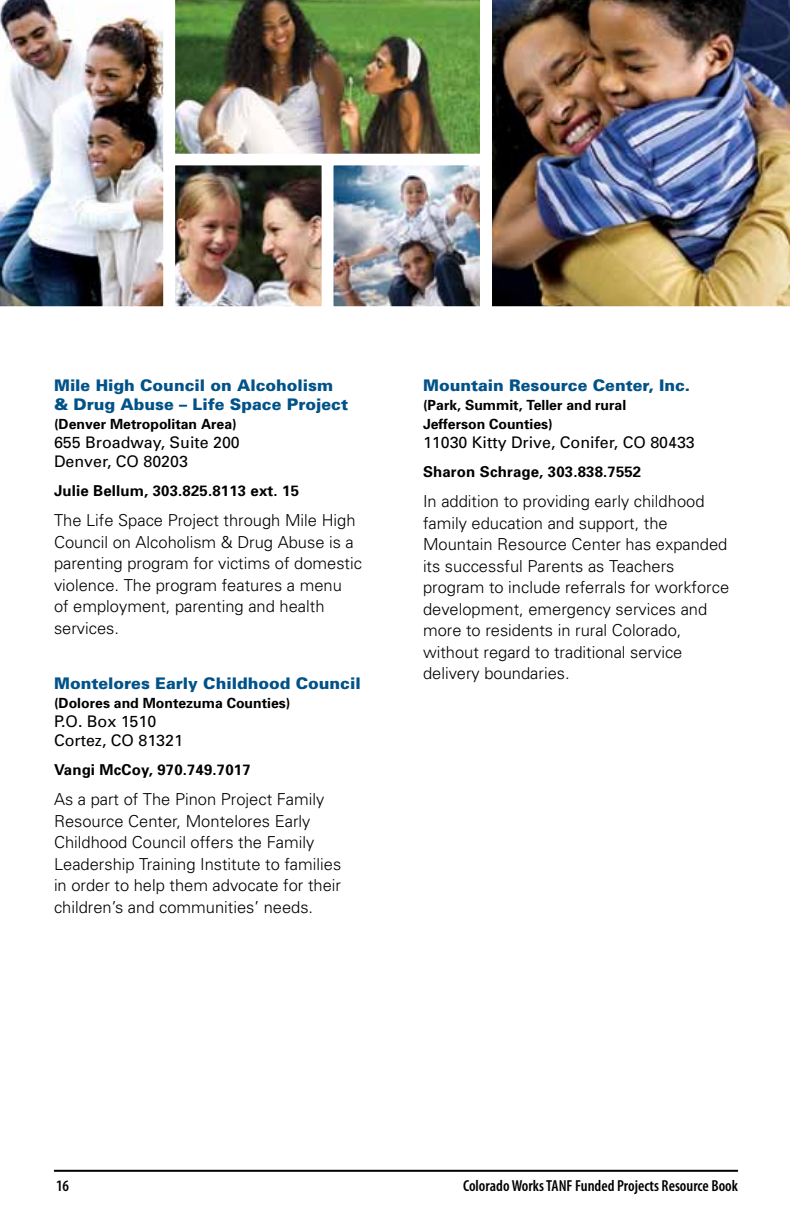
<style>
.page{position:relative;width:792px;height:1224px;background:#fff}
.page>*{position:absolute;margin:0;border:0;box-sizing:border-box;transform-origin:0 0}
.t1{font:300 16.4px/21.4px "Univers";color:#000}
.t2{font:900 16px/19px "Univers";color:#005288}
.t3{font:16px/19px "Univers";color:#000}
.t4{font:600 condensed 16px "Myriad Pro";color:#000}
.t5{font:700 15px "Univers";letter-spacing:.01em;color:#000}
.t6{font:700 14px/19px "Univers";color:#000}
</style>
<div class="page">
<hr style="left:54px;top:1170px;width:684px;height:2px;background:#000">
<img style="left:335px;top:166px;width:144px;height:139px">
<div style="left:330px;top:161px;width:154px;height:149px;border:4px solid #fff"></div>
<img style="left:176px;top:166px;width:145px;height:139px">
<div style="left:171px;top:161px;width:155px;height:149px;border:4px solid #fff"></div>
<img style="left:0;top:0;width:164px;height:307px">
<img style="left:492px;top:0;width:298px;height:307px">
<img style="left:175px;top:0;width:305px;height:154px">
<p class="t2" style="left:54px;top:375px;width:296px">Mile High Council on Alcoholism &amp; Drug Abuse – Life Space Project</p>
<p class="t6" style="left:54px;top:414px;width:184px">(Denver Metropolitan Area)</p>
<p class="t3" style="left:54px;top:432px;width:187px">655 Broadway, Suite 200<br>Denver, CO 80203</p>
<p class="t5" style="left:54px;top:481px;width:247px">Julie Bellum, 303.825.8113 ext. 15</p>
<p class="t1" style="left:54px;top:509px;width:310px">The Life Space Project through Mile High Council on Alcoholism &amp; Drug Abuse is a parenting program for victims of domestic violence. The program features a menu<br>of employment, parenting and health services.</p>
<p class="t2" style="left:54px;top:673px;width:308px">Montelores Early Childhood Council</p>
<p class="t6" style="left:54px;top:693px;width:238px">(Dolores and Montezuma Counties)</p>
<p class="t3" style="left:54px;top:711px;width:130px">P.O. Box 1510<br>Cortez, CO 81321</p>
<p class="t5" style="left:54px;top:760px;width:198px">Vangi McCoy, 970.749.7017</p>
<p class="t1" style="left:54px;top:788px;width:289px">As a part of The Pinon Project Family Resource Center, Montelores Early Childhood Council offers the Family Leadership Training Institute to families in order to help them advocate for their children’s and communities’ needs.</p>
<p class="t2" style="left:423px;top:375px;width:269px">Mountain Resource Center, Inc.</p>
<p class="t6" style="left:423px;top:395px;width:205px">(Park, Summit, Teller and rural<br>Jefferson Counties)</p>
<p class="t3" style="left:423px;top:432px;width:273px">11030 Kitty Drive, Conifer, CO 80433</p>
<p class="t5" style="left:423px;top:462px;width:220px">Sharon Schrage, 303.838.7552</p>
<p class="t1" style="left:423px;top:490px;width:308px">In addition to providing early childhood family education and support, the Mountain Resource Center has expanded its successful Parents as Teachers program to include referrals for workforce development, emergency services and more to residents in rural Colorado, without regard to traditional service delivery boundaries.</p>
<p class="t4" style="left:56px;top:1177px;width:15px">16</p>
<p class="t4" style="left:463px;top:1177px;width:276px">Colorado Works TANF Funded Projects Resource Book</p>
</div>
